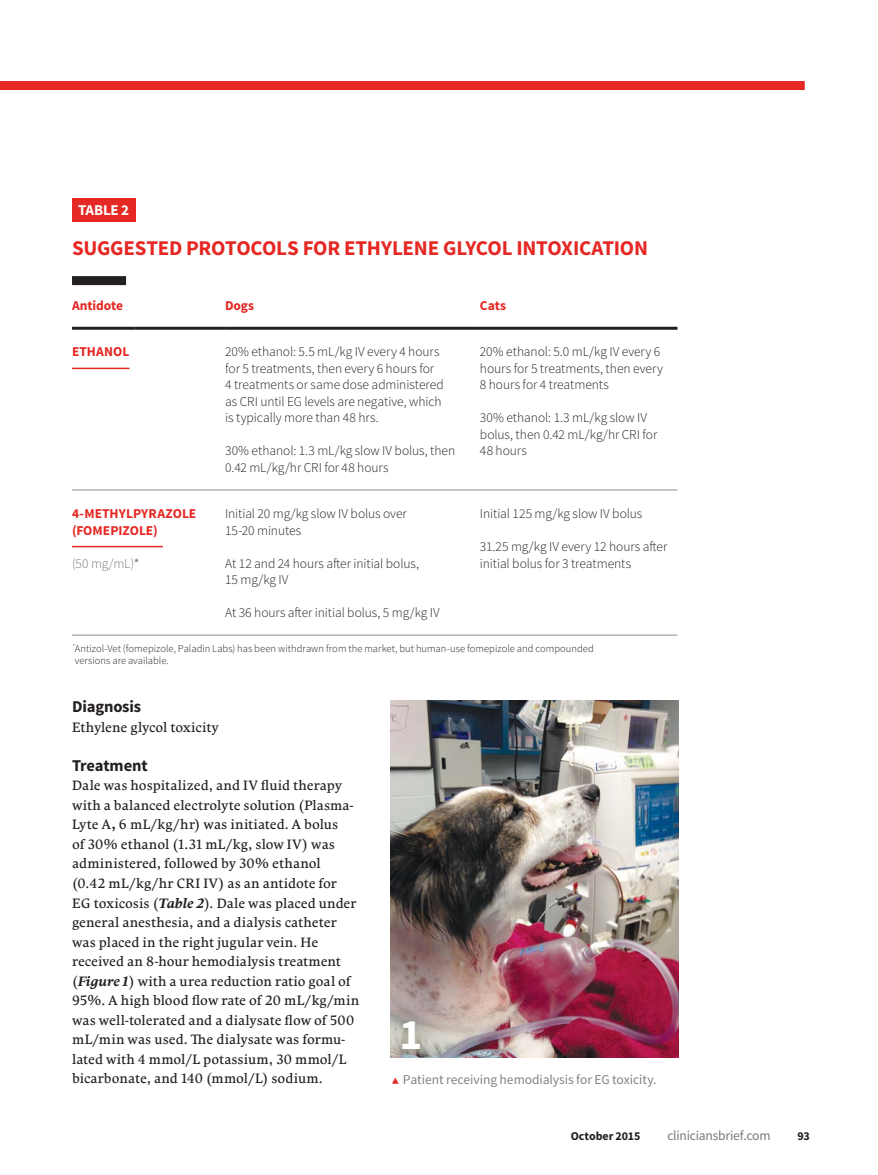
<style>
.page{position:relative;width:878px;height:1175px;background:#fff}
.page>*{position:absolute;margin:0;border:0;box-sizing:border-box;transform-origin:0 0}
.Figure_number{font:700 43.5px "Source Sans Pro";color:#fff}
.Table_Title{font:700 21px "Source Sans Pro";letter-spacing:-.01em;color:#e52823}
.Head_A{font:700 16.5px "Source Sans Pro";letter-spacing:-.01em;color:#231f20}
.t1{font:700 15px "Source Sans Pro";letter-spacing:-.015em;color:#fff}
.Body_Comenia_Serif{font:13.5px/19.5px "Comenia Serif Pro";letter-spacing:.01em;color:#231f20}
.Table_body_copy{font:300 13.5px/16.5px "Source Sans Pro";letter-spacing:-.005em;color:#231f20}
.Figure_Caption{font:13.5px "Source Sans Pro";letter-spacing:-.005em;color:#808285}
.Table_sub_head_y-axi{font:700 13.5px/16.5px "Source Sans Pro";letter-spacing:.005em;color:#e52823}
.t2{font:13.5px "Source Sans Pro";letter-spacing:-.015em;color:#77787b}
.Table_sub_head_x-axi{font:700 13.5px "Source Sans Pro";letter-spacing:-.01em;color:#e52823}
.Table_body_copy-2{font:300 13.5px "Source Sans Pro";color:#77787b}
.t3{font:700 12px "Source Sans Pro";letter-spacing:-.005em;color:#231f20}
.Table_body_copy-3{font:300 10.5px/12px "Source Sans Pro";letter-spacing:.005em;color:#231f20}
.s1{font-weight:400}
.s2{font-weight:700}
.s3{font-weight:700;font-style:italic}
</style>
<div class="page">
<div style="left:0;top:81px;width:804px;height:9px;background:#e52823"></div>
<div style="left:72px;top:198px;width:64px;height:23px;background:#e52823"></div>
<hr style="left:72px;top:327px;width:64px;height:3px;background:#231f20">
<hr style="left:136px;top:327px;width:89px;height:3px;background:#231f20">
<hr style="left:225px;top:327px;width:255px;height:3px;background:#231f20">
<hr style="left:480px;top:327px;width:197px;height:3px;background:#231f20">
<hr style="left:72px;top:489px;width:64px;height:1px;background:#b1b4b6">
<hr style="left:136px;top:489px;width:89px;height:1px;background:#b1b4b6">
<hr style="left:225px;top:489px;width:255px;height:1px;background:#b1b4b6">
<hr style="left:480px;top:489px;width:197px;height:1px;background:#b1b4b6">
<hr style="left:72px;top:634px;width:64px;height:2px;background:#b1b4b6">
<hr style="left:136px;top:634px;width:89px;height:2px;background:#b1b4b6">
<hr style="left:225px;top:634px;width:255px;height:2px;background:#b1b4b6">
<hr style="left:480px;top:634px;width:197px;height:2px;background:#b1b4b6">
<div style="left:72px;top:276px;width:54px;height:9px;background:#231f20"></div>
<hr style="left:72px;top:368px;width:57px;height:1px;background:#e52823">
<hr style="left:72px;top:546px;width:91px;height:1px;background:#e52823">
<img style="left:391px;top:700px;width:287px;height:357px">
<div style="left:395px;top:1013px;width:33px;height:43px;background:#231f20;opacity:.2"></div>
<p class="t1" style="left:78px;top:201px;width:53px">TABLE 2</p>
<p class="Table_Title" style="left:72px;top:235px;width:577px">SUGGESTED PROTOCOLS FOR ETHYLENE GLYCOL INTOXICATION</p>
<p class="Table_sub_head_x-axi" style="left:72px;top:297px;width:52px">Antidote</p>
<p class="Table_sub_head_x-axi" style="left:225px;top:297px;width:30px">Dogs</p>
<p class="Table_sub_head_x-axi" style="left:480px;top:297px;width:28px">Cats</p>
<p class="Table_sub_head_y-axi" style="left:72px;top:344px;width:59px">ETHANOL</p>
<p class="Table_body_copy" style="left:225px;top:344px;width:220px">20% ethanol: 5.5 mL/kg IV every 4 hours for 5 treatments, then every 6 hours for 4 treatments or same dose administered as CRI until EG levels are negative, which is typically more than 48 hrs.</p>
<p class="Table_body_copy" style="left:225px;top:443px;width:232px">30% ethanol: 1.3 mL/kg slow IV bolus, then<br>0.42 mL/kg/hr CRI for 48 hours</p>
<p class="Table_body_copy" style="left:480px;top:344px;width:184px">20% ethanol: 5.0 mL/kg IV every 6 hours for 5 treatments, then every<br>8 hours for 4 treatments</p>
<p class="Table_body_copy" style="left:480px;top:410px;width:179px">30% ethanol: 1.3 mL/kg slow IV bolus, then 0.42 mL/kg/hr CRI for<br>48 hours</p>
<p class="Table_sub_head_y-axi" style="left:72px;top:506px;width:126px">4-METHYLPYRAZOLE (FOMEPIZOLE)</p>
<p class="Table_body_copy-2" style="left:72px;top:555px;width:69px">(50 mg/mL)<span class="s1">*</span></p>
<p class="Table_body_copy" style="left:225px;top:505px;width:183px">Initial 20 mg/kg slow IV bolus over<br>15-20 minutes</p>
<p class="Table_body_copy" style="left:225px;top:555px;width:195px">At 12 and 24 hours after initial bolus,<br>15 mg/kg IV</p>
<p class="Table_body_copy" style="left:225px;top:604px;width:216px">At 36 hours after initial bolus, 5 mg/kg IV</p>
<p class="Table_body_copy" style="left:480px;top:505px;width:164px">Initial 125 mg/kg slow IV bolus</p>
<p class="Table_body_copy" style="left:480px;top:538px;width:189px">31.25 mg/kg IV every 12 hours after initial bolus for 3 treatments</p>
<p class="Table_body_copy-3" style="left:72px;top:642px;width:523px"><sup>*</sup>Antizol-Vet (fomepizole, Paladin Labs) has been withdrawn from the market, but human-use fomepizole and compounded versions are available.</p>
<p class="Head_A" style="left:72px;top:696px;width:71px">Diagnosis</p>
<p class="Body_Comenia_Serif" style="left:72px;top:717px;width:148px">Ethylene glycol toxicity</p>
<p class="Head_A" style="left:72px;top:755px;width:77px">Treatment</p>
<p class="Body_Comenia_Serif" style="left:72px;top:776px;width:289px">Dale was hospitalized, and IV fluid therapy with a balanced electrolyte solution (Plasma-Lyte A<span class="s2">,</span> 6 mL/kg/hr) was initiated. A bolus<br>of 30% ethanol (1.31 mL/kg, slow IV) was administered, followed by 30% ethanol<br>(0.42 mL/kg/hr CRI IV) as an antidote for<br>EG toxicosis (<span class="s3">Table 2</span>). Dale was placed under general anesthesia, and a dialysis catheter was placed in the right jugular vein. He received an 8-hour hemodialysis treatment (<span class="s3">Figure 1</span>) with a urea reduction ratio goal of 95%. A high blood flow rate of 20 mL/kg/min was well-tolerated and a dialysate flow of 500 mL/min was used. The dialysate was formu&shy;lated with 4 mmol/L potassium, 30 mmol/L bicarbonate, and 140 (mmol/L) sodium.</p>
<p class="Figure_number" style="left:399px;top:1006px;width:24px">1</p>
<p class="Figure_Caption" style="left:403px;top:1071px;width:255px">Patient receiving hemodialysis for EG toxicity.</p>
<p class="t3" style="left:570px;top:1128px;width:71px">October 2015</p>
<p class="t2" style="left:667px;top:1127px;width:105px">cliniciansbrief.com</p>
<p class="t3" style="left:797px;top:1128px;width:14px">93</p>
</div>
